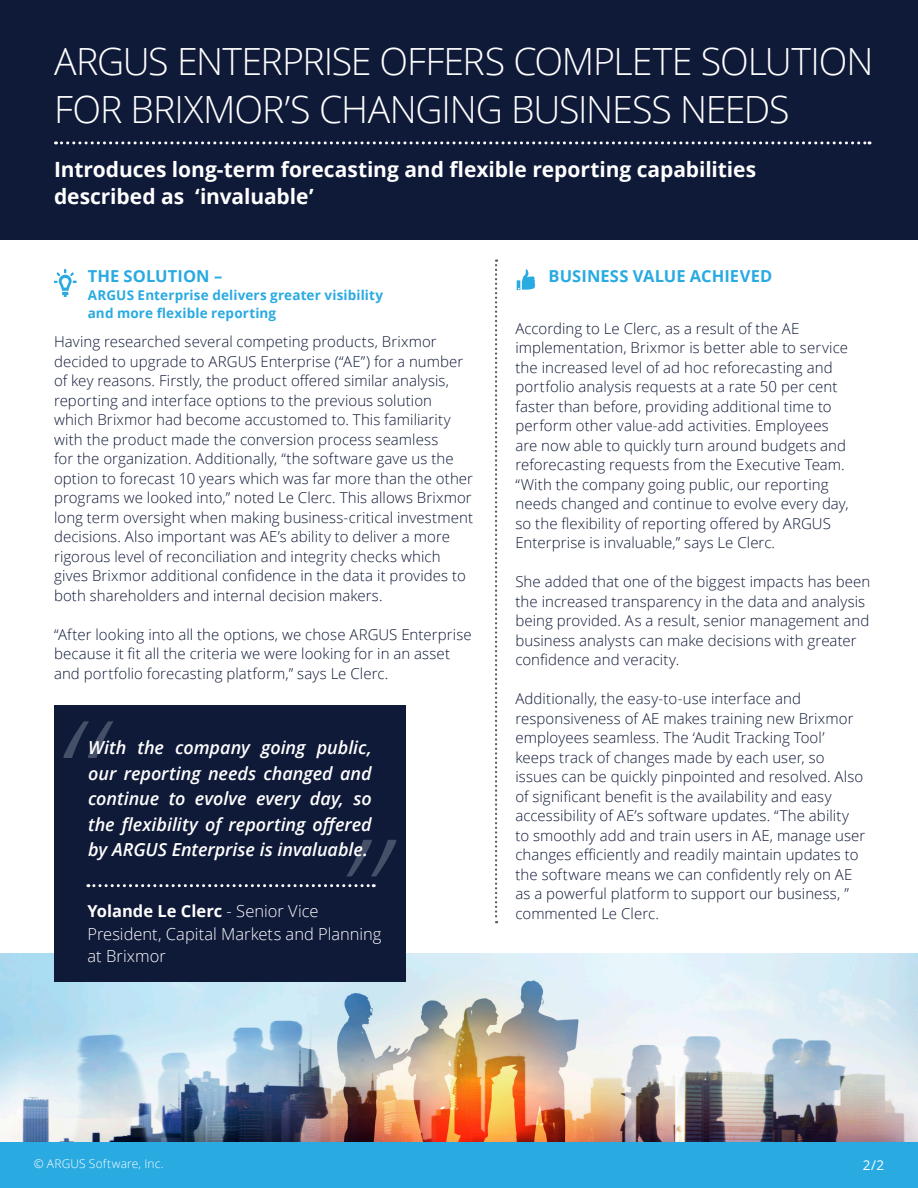
<style>
.page{position:relative;width:918px;height:1188px;background:#fff}
.page>*{position:absolute;margin:0;border:0;box-sizing:border-box;transform-origin:0 0}
.t1{font:italic 300 150px "Open Sans";color:#eaf4fb}
.t2{font:300 37.5px/48px "Open Sans";letter-spacing:-.03em;color:#fff}
.t3{font:700 21px/27px "Open Sans";letter-spacing:-.005em;color:#fff}
.t4{font:italic 600 18px/25.5px "Open Sans";color:#fff}
.t5{font:300 16.5px/22.5px "Open Sans";color:#fff}
.t6{font:700 16.5px "Open Sans";letter-spacing:.005em;color:#29aae1}
.t7{font:300 15px/19.5px "Open Sans";letter-spacing:.005em;color:#0f1938}
.t8{font:700 13.5px/18px "Open Sans";letter-spacing:.01em;color:#29aae1}
.t9{font:13.5px "Open Sans";color:#fff}
.t10{font:300 12px "Open Sans";letter-spacing:.015em;color:#fff}
.s1{font-weight:700}
</style>
<div class="page">
<div style="left:0;top:1142px;width:918px;height:46px;background:#29aae1"></div>
<div style="left:0;top:0;width:918px;height:240px;background:#0f1938"></div>
<svg style="left:56px;top:141px;width:814px;height:3px"></svg>
<svg style="left:495px;top:260px;width:2px;height:663px"></svg>
<svg style="left:54px;top:269px;width:22px;height:28px"></svg>
<svg style="left:517px;top:269px;width:18px;height:21px"></svg>
<img style="left:0;top:953px;width:918px;height:189px">
<div style="left:54px;top:705px;width:352px;height:277px;background:#0f1938"></div>
<svg style="left:88px;top:884px;width:286px;height:3px"></svg>
<p class="t2" style="left:54px;top:36px;width:821px">ARGUS ENTERPRISE OFFERS COMPLETE SOLUTION<br>FOR BRIXMOR’S CHANGING BUSINESS NEEDS</p>
<p class="t3" style="left:54px;top:155px;width:704px">Introduces long-term forecasting and flexible reporting capabilities described as ‘invaluable’</p>
<p class="t6" style="left:88px;top:264px;width:136px">THE SOLUTION –</p>
<p class="t8" style="left:88px;top:286px;width:297px">ARGUS Enterprise delivers greater visibility and more flexible reporting</p>
<p class="t7" style="left:54px;top:332px;width:421px">Having researched several competing products, Brixmor decided to upgrade to ARGUS Enterprise (“AE”) for a number of key reasons. Firstly, the product offered similar analysis, reporting and interface options to the previous solution which Brixmor had become accustomed to. This familiarity with the product made the conversion process seamless<br>for the organization. Additionally, “the software gave us the option to forecast 10 years which was far more than the other programs we looked into,” noted Le Clerc. This allows Brixmor long term oversight when making business-critical investment decisions. Also important was AE’s ability to deliver a more rigorous level of reconciliation and integrity checks which gives Brixmor additional confidence in the data it provides to both shareholders and internal decision makers.</p>
<p class="t7" style="left:54px;top:624px;width:419px">“After looking into all the options, we chose ARGUS Enterprise because it fit all the criteria we were looking for in an asset and portfolio forecasting platform,” says Le Clerc.</p>
<h1 class="t1" style="left:54px;top:671px;width:48px">“</h1>
<p class="t4" style="left:88px;top:735px;width:285px">With the company going public, our reporting needs changed and</p>
<p class="t4" style="left:88px;top:786px;width:285px;text-align:justify">continue to evolve every day, so the flexibility of reporting offered by ARGUS Enterprise is invaluable.</p>
<h1 class="t1" style="left:406px;top:927px;width:48px;rotate:-180deg">“</h1>
<p class="t5" style="left:87px;top:899px;width:296px"><span class="s1">Yolande Le Clerc</span> - Senior Vice<br>President, Capital Markets and Planning at Brixmor</p>
<p class="t6" style="left:549px;top:264px;width:225px">BUSINESS VALUE ACHIEVED</p>
<p class="t7" style="left:515px;top:318px;width:335px">According to Le Clerc, as a result of the AE implementation, Brixmor is better able to service the increased level of ad hoc reforecasting and portfolio analysis requests at a rate 50 per cent faster than before, providing additional time to perform other value-add activities. Employees are now able to quickly turn around budgets and reforecasting requests from the Executive Team. “With the company going public, our reporting needs changed and continue to evolve every day, so the flexibility of reporting offered by ARGUS Enterprise is invaluable,” says Le Clerc.</p>
<p class="t7" style="left:515px;top:572px;width:356px">She added that one of the biggest impacts has been the increased transparency in the data and analysis being provided. As a result, senior management and business analysts can make decisions with greater confidence and veracity.</p>
<p class="t7" style="left:515px;top:689px;width:351px">Additionally, the easy-to-use interface and responsiveness of AE makes training new Brixmor employees seamless. The ‘Audit Tracking Tool’ keeps track of changes made by each user, so issues can be quickly pinpointed and resolved. Also of significant benefit is the availability and easy accessibility of AE’s software updates. “The ability to smoothly add and train users in AE, manage user changes efficiently and readily maintain updates to the software means we can confidently rely on AE as a powerful platform to support our business, ” commented Le Clerc.</p>
<p class="t10" style="left:34px;top:1155px;width:131px">© ARGUS Software, Inc.</p>
<p class="t9" style="left:863px;top:1156px;width:23px">2/2</p>
</div>
